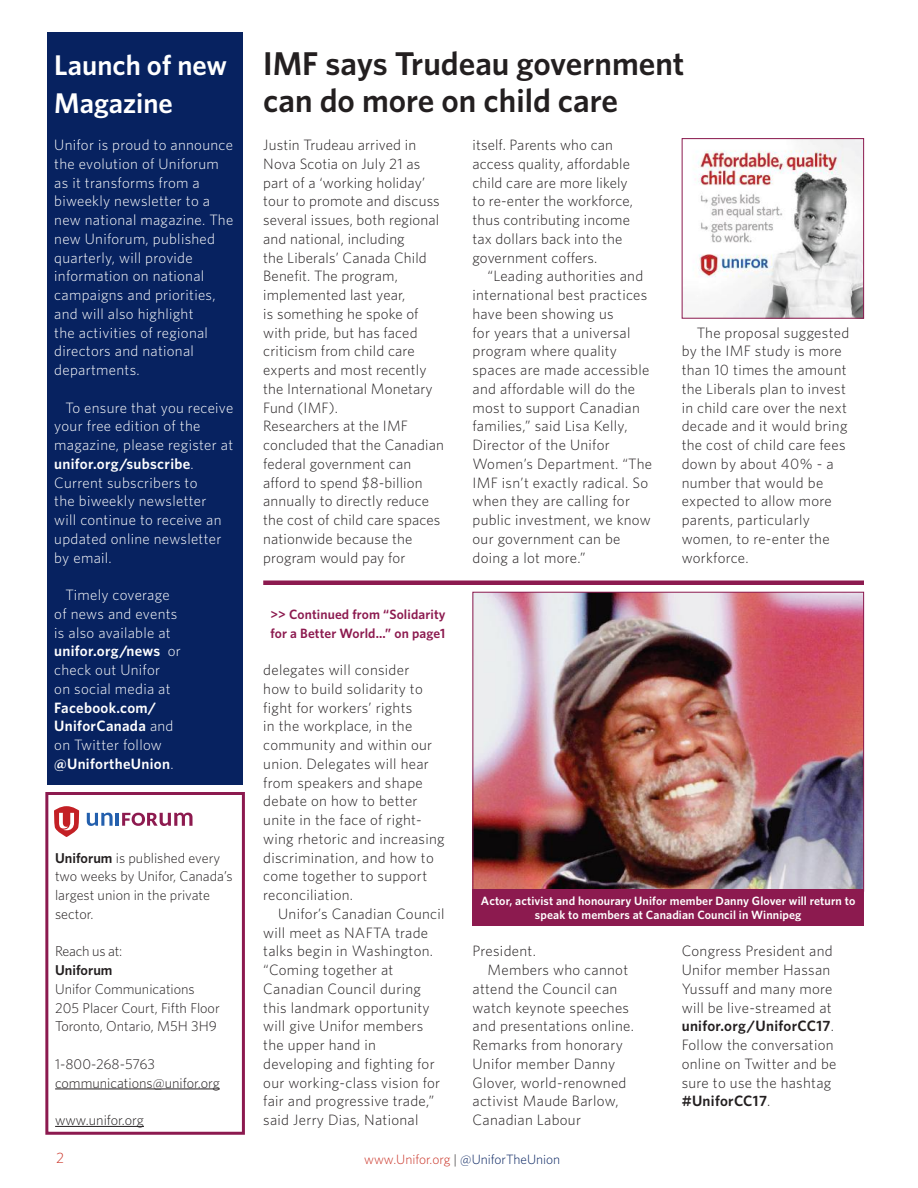
<style>
.page{position:relative;width:918px;height:1188px;background:#fff}
.page>*{position:absolute;margin:0;border:0;box-sizing:border-box;transform-origin:0 0}
.t1{font:600 33px/37.5px "Whitney";color:#231f20}
.t2{font:600 28.5px/37.5px "Whitney";color:#fff}
.t3{font:300 15px/18.8px "Whitney";letter-spacing:.02em;color:#231f20}
.t4{font:300 15px/18.8px "Whitney";letter-spacing:.02em;color:#fff}
.t5{font:600 15px/18.8px "Whitney";letter-spacing:.02em;color:#fff}
.t6{font:300 15px "Whitney";color:#ca3327}
.t7{font:300 14.25px/18.8px "Whitney";color:#231f20}
.t8{font:300 14.25px "Whitney";letter-spacing:-.02em;color:#231f20}
.t9{font:600 14.25px "Whitney";color:#231f20}
.t10{font:600 13.5px/18.8px "Whitney";letter-spacing:.01em;color:#8c1a4f}
.t11{font:300 13.5px "Whitney";color:#072260}
.t12{font:600 12px/13.5px "Whitney";letter-spacing:.01em;color:#fff;text-align:center}
.s1{font-weight:600}
.s2{font-weight:300}
.s3{color:#ca3327}
.s4{color:#231f20}
</style>
<div class="page">
<hr style="left:55px;top:1089px;width:165px;height:1px;background:#231f20">
<hr style="left:55px;top:1126px;width:89px;height:1px;background:#231f20">
<div style="left:45px;top:792px;width:200px;height:343px;border:3px solid #8c1a4f"></div>
<div style="left:48px;top:32px;width:195px;height:753px;background:#072260"></div>
<div style="left:263px;top:580px;width:601px;height:5px;background:#8c1a4f"></div>
<img style="left:474px;top:594px;width:388px;height:295px">
<img style="left:684px;top:140px;width:178px;height:177px">
<div style="left:682px;top:138px;width:182px;height:181px;border:1px solid #8c1a4f"></div>
<svg style="left:54px;top:806px;width:25px;height:31px"></svg>
<svg style="left:87px;top:813px;width:106px;height:13px"></svg>
<div style="left:472px;top:889px;width:392px;height:36px;background:#8c1a4f"></div>
<h2 class="t2" style="left:54px;top:46px;width:174px">Launch of new<br>Magazine</h2>
<p class="t4" style="left:54px;top:135px;width:181px">Unifor is proud to announce the evolution of Uniforum as it transforms from a biweekly newsletter to a new national magazine. The new Uniforum, published quarterly, will provide information on national campaigns and priorities, and will also highlight<br>the activities of regional directors and national departments.</p>
<p class="t4" style="left:54px;top:397px;width:181px;text-indent:11px">To ensure that you receive your free edition of the magazine, please register at <span class="s1">unifor.org/subscribe</span>.<br>Current subscribers to<br>the biweekly newsletter<br>will continue to receive an updated online newsletter by email.</p>
<p class="t4" style="left:54px;top:585px;width:128px;text-indent:11px">Timely coverage of news and events is also available at <span class="s1">unifor.org/news</span> or check out Unifor<br>on social media at</p>
<p class="t5" style="left:54px;top:698px;width:121px">Facebook.com/<br>UniforCanada <span class="s2">and on Twitter follow </span>@UnifortheUnion<span class="s2">.</span></p>
<p class="t7" style="left:55px;top:848px;width:179px"><span class="s1">Uniforum</span> is published every two weeks by Unifor, Canada’s largest union in the private sector.</p>
<p class="t8" style="left:55px;top:942px;width:69px">Reach us at:</p>
<p class="t9" style="left:55px;top:961px;width:59px">Uniforum</p>
<p class="t7" style="left:55px;top:979px;width:166px">Unifor Communications<br>205 Placer Court, Fifth Floor<br>Toronto, Ontario, M5H 3H9</p>
<p class="t7" style="left:55px;top:1054px;width:166px">1-800-268-5763 communications@unifor.org</p>
<p class="t7" style="left:55px;top:1110px;width:90px">www.unifor.org</p>
<h1 class="t1" style="left:263px;top:44px;width:423px">IMF says Trudeau government can do more on child care</h1>
<p class="t3" style="left:263px;top:135px;width:182px">Justin Trudeau arrived in<br>Nova Scotia on July 21 as part of a ‘working holiday’ tour to promote and discuss several issues, both regional and national, including<br>the Liberals’ Canada Child<br>Benefit. The program, implemented last year,<br>is something he spoke of with pride, but has faced criticism from child care experts and most recently the International Monetary<br>Fund (IMF).<br>Researchers at the IMF concluded that the Canadian federal government can afford to spend $8-billion annually to directly reduce the cost of child care spaces nationwide because the program would pay for</p>
<p class="t3" style="left:472px;top:135px;width:162px">itself. Parents who can access quality, affordable child care are more likely to re-enter the workforce, thus contributing income tax dollars back into the government coffers.</p>
<p class="t3" style="left:472px;top:266px;width:181px;text-indent:15px">“Leading authorities and international best practices have been showing us<br>for years that a universal program where quality spaces are made accessible and affordable will do the most to support Canadian families,” said Lisa Kelly,<br>Director of the Unifor<br>Women’s Department. “The<br>IMF isn’t exactly radical. So when they are calling for public investment, we know our government can be doing a lot more.”</p>
<p class="t3" style="left:682px;top:322px;width:169px;text-indent:15px">The proposal suggested by the IMF study is more than 10 times the amount the Liberals plan to invest in child care over the next decade and it would bring the cost of child care fees down by about 40% - a number that would be expected to allow more parents, particularly women, to re-enter the workforce.</p>
<p class="t10" style="left:270px;top:604px;width:177px">&gt;&gt; Continued from “Solidarity for a Better World...” on page1</p>
<p class="t3" style="left:263px;top:660px;width:183px">delegates will consider<br>how to build solidarity to fight for workers’ rights<br>in the workplace, in the community and within our union. Delegates will hear from speakers and shape debate on how to better unite in the face of right&shy;wing rhetoric and increasing discrimination, and how to come together to support reconciliation.</p>
<p class="t3" style="left:263px;top:904px;width:183px;text-indent:15px">Unifor’s Canadian Council will meet as NAFTA trade talks begin in Washington. “Coming together at<br>Canadian Council during this landmark opportunity will give Unifor members the upper hand in developing and fighting for our working-class vision for fair and progressive trade,” said Jerry Dias, National</p>
<p class="t12" style="left:481px;top:894px;width:376px">Actor, activist and honourary Unifor member Danny Glover will return to speak to members at Canadian Council in Winnipeg</p>
<p class="t3" style="left:472px;top:941px;width:65px">President.</p>
<p class="t3" style="left:488px;top:960px;width:142px">Members who cannot</p>
<p class="t3" style="left:472px;top:979px;width:146px">attend the Council can</p>
<p class="t3" style="left:472px;top:997px;width:158px">watch keynote speeches</p>
<p class="t3" style="left:472px;top:1016px;width:163px">and presentations online.</p>
<p class="t3" style="left:472px;top:1035px;width:152px">Remarks from honorary</p>
<p class="t3" style="left:472px;top:1054px;width:144px">Unifor member Danny</p>
<p class="t3" style="left:472px;top:1072px;width:156px">Glover, world-renowned</p>
<p class="t3" style="left:472px;top:1091px;width:148px">activist Maude Barlow,</p>
<p class="t3" style="left:472px;top:1110px;width:110px">Canadian Labour</p>
<p class="t3" style="left:682px;top:941px;width:156px">Congress President and<br>Unifor member Hassan<br>Yussuff and many more will be live-streamed at <span class="s1">unifor.org/UniforCC17</span>.<br>Follow the conversation online on Twitter and be sure to use the hashtag <span class="s1">#UniforCC17</span>.</p>
<p class="t6" style="left:56px;top:1147px;width:10px">2</p>
<p class="t11" style="left:364px;top:1151px;width:198px"><span class="s3">www.Unifor.org</span> <span class="s4">|</span> @UniforTheUnion</p>
</div>
